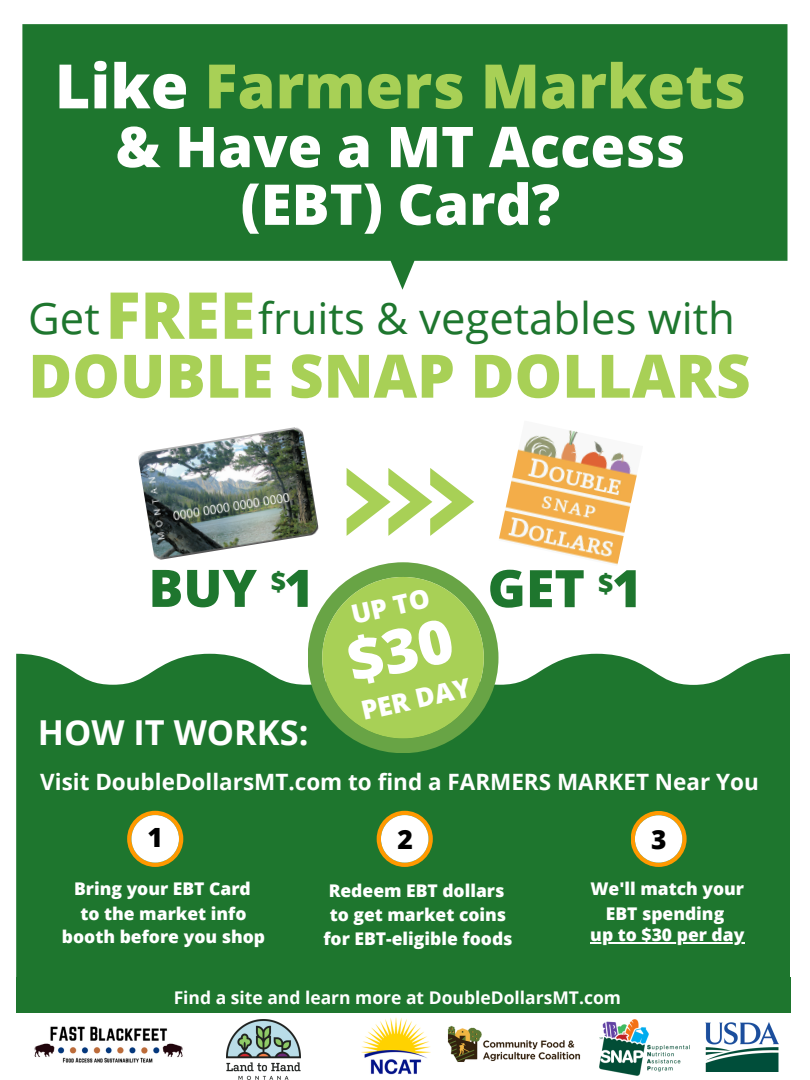
<style>
.page{position:relative;width:810px;height:1080px;background:#fff}
.page>*{position:absolute;margin:0;border:0;box-sizing:border-box;transform-origin:0 0}
.t1{font:800 64.75px "Open Sans";color:#a8d056}
.t2{font:800 61.25px "Open Sans";color:#a8d056}
.t3{font:800 59.94px "Open Sans";color:#a8d056}
.t4{font:800 56.25px/57.7px "Open Sans";color:#fff;text-align:center}
.t5{font:800 51.81px "Open Sans";color:#1e762e}
.t6{font:43.56px "Open Sans";color:#1e762e}
.t7{font:700 34.38px "Open Sans";color:#fff}
.t8{font:800 26.5px "Open Sans";color:#000}
.t9{font:800 26.38px "Open Sans";color:#000}
.t10{font:800 26.25px "Open Sans";color:#fff}
.t11{font:800 26.25px "Open Sans";color:#1e762e}
.t12{font:700 22.5px "Open Sans";color:#fff}
.t13{font:800 17.5px/23.8px "Open Sans";color:#fff;text-align:center}
.t14{font:700 17.5px "Open Sans";color:#fff}
.s1{color:#fff}
</style>
<div class="page">
<img style="left:361px;top:1017px;width:69px;height:58px">
<div style="left:16px;top:977px;width:775px;height:36px;background:#1e762e"></div>
<svg style="left:22px;top:24px;width:766px;height:266px;background:#368544"></svg>
<div style="left:16px;top:654px;width:774px;height:323px;background:#1e762e"></div>
<img style="left:499px;top:430px;width:138px;height:135px">
<img style="left:138px;top:427px;width:181px;height:133px">
<svg style="left:347px;top:468px;width:127px;height:68px"></svg>
<svg style="left:308px;top:562px;width:191px;height:191px;fill:#68a445"></svg>
<div style="left:322px;top:577px;width:162px;height:162px;background:#a8d056;border-radius:50%"></div>
<svg style="left:127px;top:811px;width:56px;height:56px"></svg>
<div style="left:131px;top:815px;width:48px;height:48px;background:#fff;border-radius:50%"></div>
<svg style="left:377px;top:811px;width:56px;height:56px"></svg>
<div style="left:381px;top:815px;width:48px;height:48px;background:#fff;border-radius:50%"></div>
<svg style="left:631px;top:811px;width:56px;height:56px"></svg>
<div style="left:635px;top:815px;width:47px;height:48px;background:#fff;border-radius:50%"></div>
<img style="left:706px;top:1023px;width:72px;height:49px">
<img style="left:447px;top:1025px;width:134px;height:37px">
<img style="left:599px;top:1019px;width:91px;height:57px">
<img style="left:34px;top:1026px;width:149px;height:37px">
<img style="left:226px;top:1020px;width:75px;height:59px">
<hr style="left:590px;top:943px;width:154px;height:1px;background:#fff">
<p class="t2" style="left:55px;top:43px;width:693px"><span class="s1">Like</span> Farmers Markets</p>
<p class="t4" style="left:116px;top:116px;width:571px">&amp; Have a MT Access (EBT) Card?</p>
<p class="t1" style="left:106px;top:270px;width:151px">FREE</p>
<p class="t6" style="left:28px;top:287px;width:73px">Get</p>
<p class="t6" style="left:258px;top:287px;width:478px">fruits &amp; vegetables with</p>
<p class="t3" style="left:28px;top:334px;width:724px">DOUBLE SNAP DOLLARS</p>
<p class="t11" style="left:271px;top:563px;width:17px">$</p>
<h3 class="t5" style="left:488px;top:552px;width:156px">GET 1</h3>
<h1 class="t5" style="left:148px;top:552px;width:167px">BUY 1</h1>
<p class="t11" style="left:598px;top:565px;width:17px">$</p>
<p class="t10" style="left:347px;top:597px;width:81px;rotate:-13deg">UP TO</p>
<p class="t7" style="left:38px;top:708px;width:272px">HOW IT WORKS:</p>
<p class="t10" style="left:358px;top:693px;width:113px;rotate:-13deg">PER DAY</p>
<p class="t12" style="left:40px;top:766px;width:720px">Visit DoubleDollarsMT.com to find a FARMERS MARKET Near You</p>
<p class="t8" style="left:147px;top:819px;width:17px">1</p>
<p class="t8" style="left:397px;top:820px;width:17px">2</p>
<p class="t9" style="left:651px;top:821px;width:17px">3</p>
<p class="t13" style="left:74px;top:877px;width:178px">Bring your EBT Card</p>
<h5 class="t13" style="left:329px;top:878px;width:177px">Redeem EBT dollars</h5>
<p class="t13" style="left:590px;top:877px;width:155px">We'll match your</p>
<p class="t13" style="left:80px;top:901px;width:168px">to the market info</p>
<p class="t13" style="left:606px;top:901px;width:120px">EBT spending</p>
<p class="t13" style="left:62px;top:925px;width:205px">booth before you shop</p>
<p class="t13" style="left:323px;top:902px;width:191px">to get market coins for EBT-eligible foods</p>
<p class="t13" style="left:590px;top:922px;width:156px">up to $30 per day</p>
<p class="t14" style="left:174px;top:985px;width:449px">Find a site and learn more at DoubleDollarsMT.com</p>
</div>
